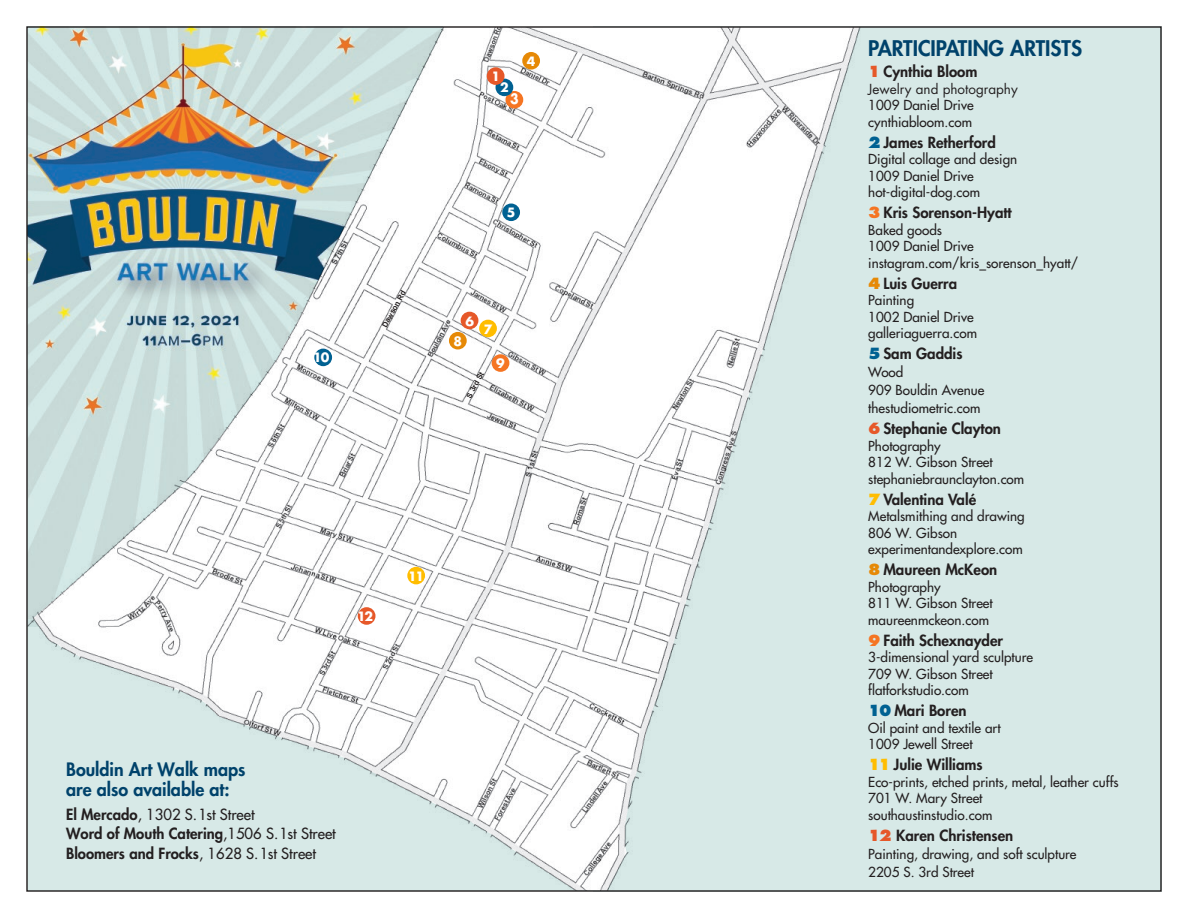
<style>
.page{position:relative;width:1188px;height:918px;background:#fff}
.page>*{position:absolute;margin:0;border:0;box-sizing:border-box;transform-origin:0 0}
.t1{font:800 21px "Futura";color:#00426b}
.t2{font:800 18px/19.5px "Futura";color:#00426b}
.t3{font:800 15px "Futura";color:#231f20}
.t4{font:15px/19.5px "Futura";color:#231f20}
.t5{font:700 13.95px "Futura";color:#fff;scale:.9 1}
.t6{font:13.5px/16.5px "Futura";color:#231f20}
.t7{font:13.5px "Futura";color:#231f20}
.t8{font:700 12.6px "Futura";color:#fff}
.t9{font:700 7.5px "Arial";color:#231f20}
.s1{font-weight:800}
.s2{color:#e65829}
.s3{color:#006192}
.s4{color:#f57523}
.s5{color:#e68906}
.s6{color:#ffbd00}
</style>
<div class="page">
<div style="left:593px;top:26px;width:569px;height:866px;background:#d7e9e7"></div>
<img style="left:28px;top:28px;width:833px;height:862px">
<div style="left:358px;top:607px;width:18px;height:18px;background:#e65829;border-radius:50%"></div>
<div style="left:314px;top:349px;width:18px;height:17px;background:#006192;border-radius:50%"></div>
<div style="left:461px;top:312px;width:17px;height:17px;background:#e65829;border-radius:50%"></div>
<div style="left:492px;top:354px;width:17px;height:18px;background:#f57523;border-radius:50%"></div>
<div style="left:449px;top:332px;width:18px;height:17px;background:#e68906;border-radius:50%"></div>
<div style="left:502px;top:204px;width:18px;height:17px;background:#006192;border-radius:50%"></div>
<div style="left:407px;top:567px;width:18px;height:17px;background:#ffbd00;border-radius:50%"></div>
<div style="left:479px;top:320px;width:18px;height:17px;background:#ffbd00;border-radius:50%"></div>
<div style="left:522px;top:52px;width:18px;height:18px;background:#e68906;border-radius:50%"></div>
<div style="left:506px;top:91px;width:17px;height:18px;background:#f57523;border-radius:50%"></div>
<div style="left:496px;top:79px;width:17px;height:17px;background:#006192;border-radius:50%"></div>
<div style="left:487px;top:67px;width:18px;height:18px;background:#e65829;border-radius:50%"></div>
<p class="t8" style="left:313px;top:349px;width:18px">10</p>
<p class="t9" style="left:380px;top:324px;width:42px;rotate:-61deg">Dawson Rd</p>
<p class="t8" style="left:491px;top:68px;width:10px">1</p>
<p class="t8" style="left:500px;top:79px;width:10px">2</p>
<p class="t5" style="left:510px;top:90px;width:11px">3</p>
<p class="t8" style="left:527px;top:52px;width:10px">4</p>
<p class="t8" style="left:507px;top:204px;width:10px">5</p>
<p class="t8" style="left:465px;top:312px;width:10px">6</p>
<p class="t8" style="left:454px;top:332px;width:10px">8</p>
<p class="t8" style="left:484px;top:320px;width:10px">7</p>
<p class="t8" style="left:496px;top:355px;width:10px">9</p>
<p class="t9" style="left:464px;top:395px;width:30px;rotate:-61deg">S 3rd St</p>
<p class="t8" style="left:357px;top:608px;width:17px">12</p>
<p class="t8" style="left:408px;top:567px;width:17px">11</p>
<h2 class="t2" style="left:66px;top:759px;width:181px">Bouldin Art Walk maps are also available at:</h2>
<p class="t4" style="left:66px;top:804px;width:271px"><span class="s1">El Mercado</span>, 1302 S.1st Street<br><span class="s1">Word of Mouth Catering</span>,1506 S.1st Street<br><span class="s1">Bloomers and Frocks</span>, 1628 S.1st Street</p>
<h1 class="t1" style="left:868px;top:35px;width:215px">PARTICIPATING ARTISTS</h1>
<p class="t3" style="left:868px;top:62px;width:111px"><span class="s2">1</span> Cynthia Bloom</p>
<p class="t7" style="left:868px;top:80px;width:151px">Jewelry and photography</p>
<p class="t6" style="left:868px;top:97px;width:107px">1009 Daniel Drive cynthiabloom.com</p>
<p class="t3" style="left:868px;top:132px;width:129px"><span class="s3">2</span> James Retherford</p>
<p class="t6" style="left:868px;top:151px;width:150px">Digital collage and design<br>1009 Daniel Drive hot-digital-dog.com</p>
<p class="t3" style="left:868px;top:203px;width:145px"><span class="s4">3</span> Kris Sorenson-Hyatt</p>
<p class="t6" style="left:868px;top:222px;width:211px">Baked goods<br>1009 Daniel Drive instagram.com/kris_sorenson_hyatt/</p>
<p class="t3" style="left:868px;top:273px;width:90px"><span class="s5">4</span> Luis Guerra</p>
<p class="t6" style="left:868px;top:292px;width:110px">Painting<br>1002 Daniel Drive galleriaguerra.com</p>
<p class="t3" style="left:868px;top:344px;width:96px"><span class="s3">5</span> Sam Gaddis</p>
<p class="t6" style="left:868px;top:363px;width:118px;line-height:18px">Wood<br>909 Bouldin Avenue thestudiometric.com</p>
<p class="t3" style="left:868px;top:419px;width:134px"><span class="s2">6</span> Stephanie Clayton</p>
<p class="t6" style="left:868px;top:438px;width:157px">Photography<br>812 W. Gibson Street stephaniebraunclayton.com</p>
<p class="t3" style="left:868px;top:489px;width:109px"><span class="s6">7</span> Valentina Valé</p>
<p class="t6" style="left:868px;top:508px;width:158px">Metalsmithing and drawing<br>806 W. Gibson experimentandexplore.com</p>
<p class="t3" style="left:868px;top:560px;width:131px"><span class="s5">8</span> Maureen McKeon</p>
<p class="t6" style="left:868px;top:579px;width:126px">Photography<br>811 W. Gibson Street maureenmckeon.com</p>
<p class="t3" style="left:868px;top:630px;width:136px"><span class="s4">9</span> Faith Schexnayder</p>
<p class="t6" style="left:868px;top:649px;width:166px">3-dimensional yard sculpture<br>709 W. Gibson Street flatforkstudio.com</p>
<p class="t3" style="left:868px;top:701px;width:100px"><span class="s3">10</span> Mari Boren</p>
<p class="t6" style="left:868px;top:720px;width:134px">Oil paint and textile art<br>1009 Jewell Street</p>
<p class="t3" style="left:868px;top:755px;width:116px"><span class="s6">11</span> Julie Williams</p>
<p class="t6" style="left:868px;top:774px;width:252px">Eco-prints, etched prints, metal, leather cuffs<br>701 W. Mary Street<br>southaustinstudio.com</p>
<p class="t3" style="left:868px;top:825px;width:147px"><span class="s2">12</span> Karen Christensen</p>
<p class="t6" style="left:868px;top:845px;width:210px;line-height:18px">Painting, drawing, and soft sculpture<br>2205 S. 3rd Street</p>
</div>
